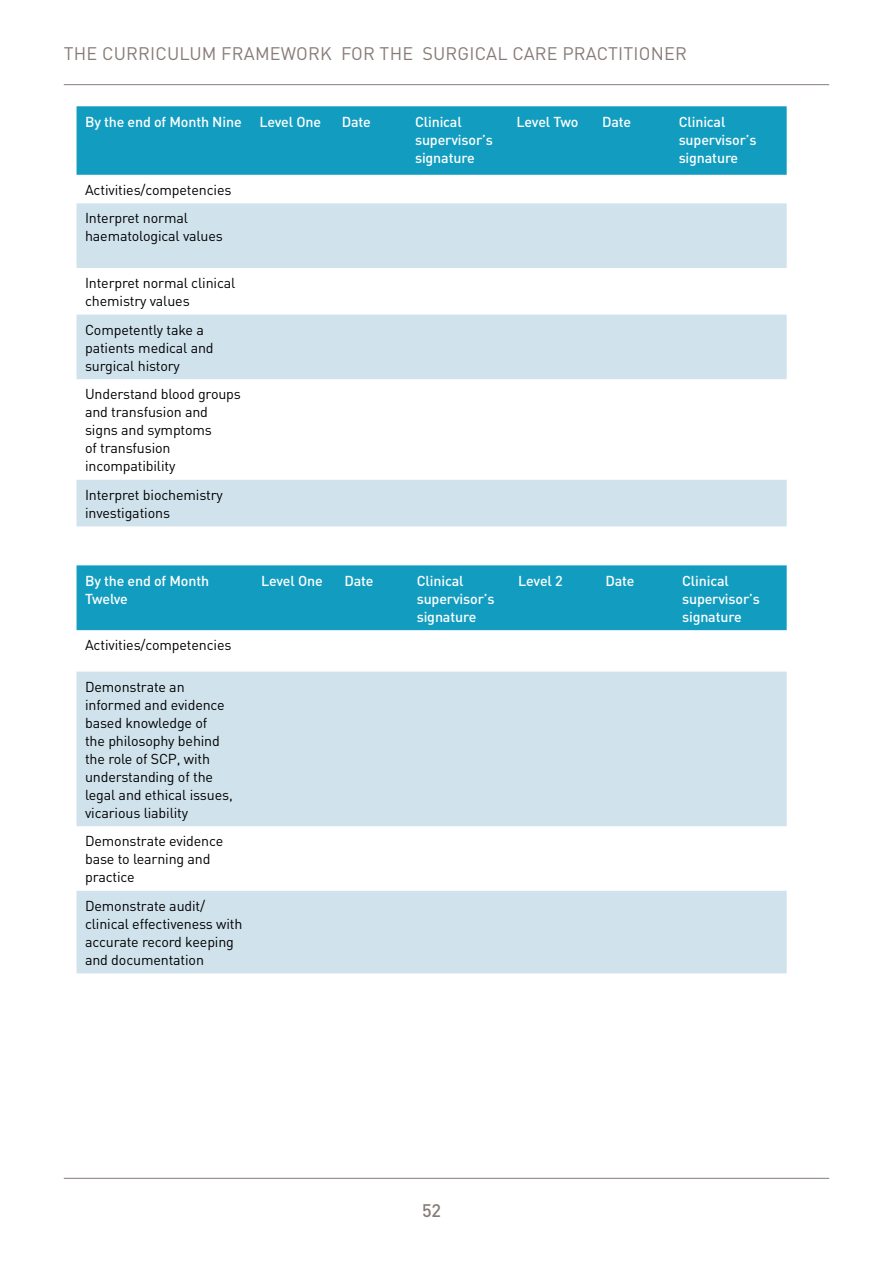
<style>
.page{position:relative;width:893px;height:1263px;background:#fff}
.page>*{position:absolute;margin:0;border:0;box-sizing:border-box;transform-origin:0 0}
.t1{font:18px "DIN Pro";letter-spacing:.01em;color:#877b77}
.t2{font:500 18px "DIN Pro";color:#877b77}
.t3{font:14.25px/18px "DIN";letter-spacing:-.01em;color:#000}
.t4{font:500 14.25px/18px "DIN";letter-spacing:-.01em;color:#fff}
</style>
<div class="page">
<div style="left:77px;top:106px;width:710px;height:69px;background:#129dc0"></div>
<svg style="left:77px;top:203px;width:710px;height:323px;fill:#d0e2ec"></svg>
<div style="left:77px;top:565px;width:710px;height:65px;background:#129dc0"></div>
<svg style="left:77px;top:672px;width:710px;height:301px;fill:#d0e2ec"></svg>
<hr style="left:64px;top:1178px;width:765px;height:1px;background:#877b77">
<hr style="left:64px;top:84px;width:765px;height:1px;background:#877b77">
<p class="t1" style="left:64px;top:41px;width:624px">THE CURRICULUM FRAMEWORK FOR THE SURGICAL CARE PRACTITIONER</p>
<p class="t4" style="left:85px;top:112px;width:237px">By the end of Month Nine Level One</p>
<p class="t4" style="left:342px;top:112px;width:31px">Date</p>
<p class="t4" style="left:415px;top:112px;width:79px">Clinical supervisor’s signature</p>
<p class="t4" style="left:516px;top:112px;width:64px">Level Two</p>
<p class="t4" style="left:602px;top:112px;width:31px">Date</p>
<p class="t4" style="left:679px;top:112px;width:79px">Clinical supervisor’s signature</p>
<p class="t3" style="left:85px;top:175px;width:148px;line-height:28.7px">Activities/competencies<br>Interpret normal</p>
<p class="t3" style="left:85px;top:227px;width:139px">haematological values</p>
<p class="t3" style="left:85px;top:274px;width:152px">Interpret normal clinical chemistry values</p>
<p class="t3" style="left:85px;top:320px;width:130px">Competently take a patients medical and surgical history</p>
<p class="t3" style="left:85px;top:385px;width:157px">Understand blood groups and transfusion and signs and symptoms<br>of transfusion incompatibility</p>
<p class="t3" style="left:85px;top:485px;width:139px">Interpret biochemistry investigations</p>
<p class="t4" style="left:85px;top:571px;width:126px">By the end of Month<br>Twelve</p>
<p class="t4" style="left:261px;top:571px;width:63px">Level One</p>
<p class="t4" style="left:344px;top:571px;width:31px">Date</p>
<p class="t4" style="left:417px;top:571px;width:79px">Clinical supervisor’s signature</p>
<p class="t4" style="left:518px;top:571px;width:46px">Level 2</p>
<p class="t4" style="left:605px;top:571px;width:31px">Date</p>
<p class="t4" style="left:682px;top:571px;width:79px">Clinical supervisor’s signature</p>
<p class="t3" style="left:85px;top:636px;width:148px">Activities/competencies</p>
<p class="t3" style="left:85px;top:677px;width:149px">Demonstrate an informed and evidence based knowledge of<br>the philosophy behind the role of SCP, with understanding of the legal and ethical issues, vicarious liability</p>
<p class="t3" style="left:85px;top:832px;width:140px">Demonstrate evidence base to learning and practice</p>
<p class="t3" style="left:85px;top:896px;width:159px">Demonstrate audit/ clinical effectiveness with accurate record keeping and documentation</p>
<p class="t2" style="left:422px;top:1198px;width:21px">52</p>
</div>
